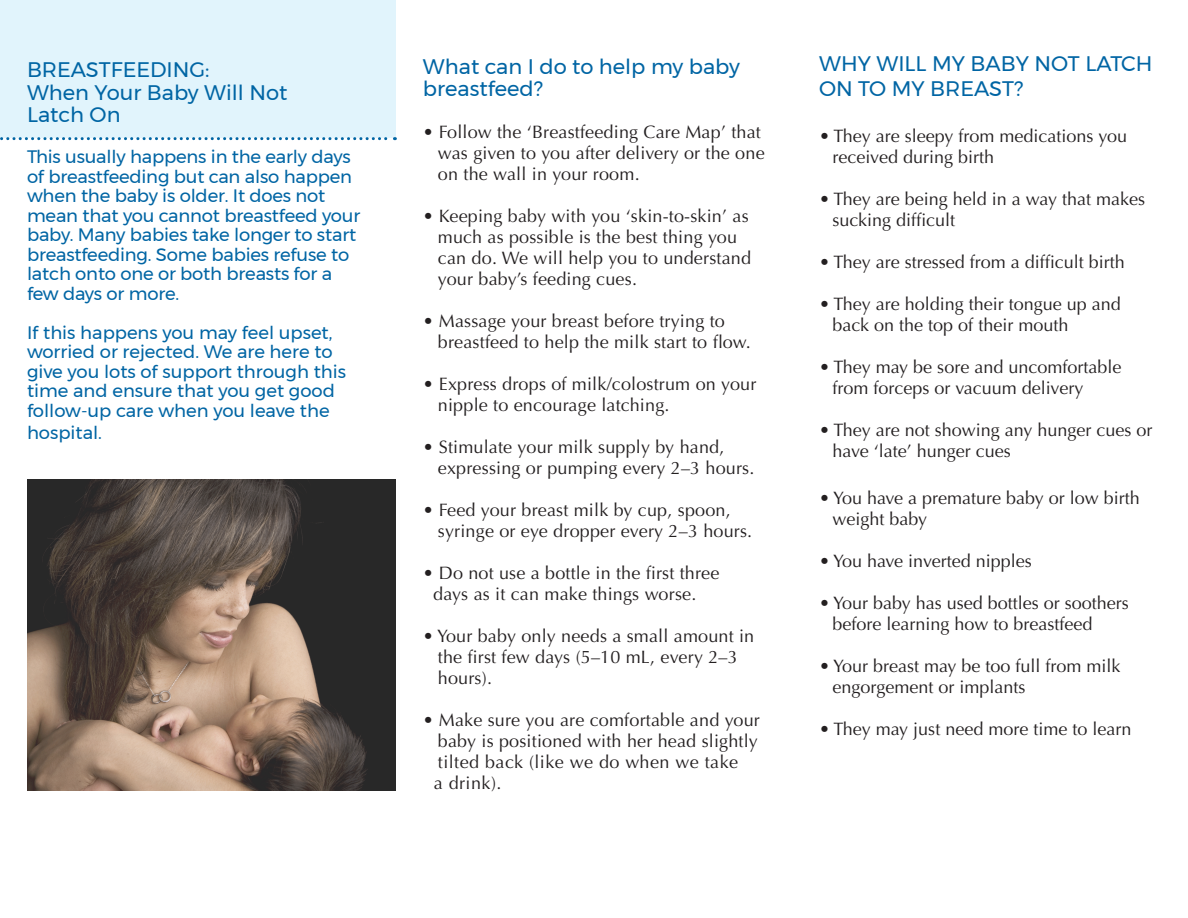
<style>
.page{position:relative;width:1188px;height:918px;background:#fff}
.page>*{position:absolute;margin:0;border:0;box-sizing:border-box;transform-origin:0 0}
.t1{font:21px/22.5px "Montserrat";color:#0065a4}
.t2{font:18px/21px "Optima";color:#231f20}
.t3{font:18px/19.5px "Montserrat";letter-spacing:-.01em;color:#0065a4}
</style>
<div class="page">
<div style="left:0;top:0;width:396px;height:137px;background:#e1f4fc"></div>
<svg style="left:0;top:137px;width:395px;height:3px"></svg>
<img style="left:27px;top:480px;width:369px;height:311px">
<p class="t1" style="left:27px;top:58px;width:184px">BREASTFEEDING:</p>
<p class="t1" style="left:27px;top:81px;width:262px">When Your Baby Will Not</p>
<p class="t1" style="left:27px;top:103px;width:95px">Latch On</p>
<p class="t3" style="left:27px;top:147px;width:335px">This usually happens in the early days of breastfeeding but can also happen when the baby is older. It does not mean that you cannot breastfeed your baby. Many babies take longer to start breastfeeding. Some babies refuse to latch onto one or both breasts for a</p>
<p class="t3" style="left:27px;top:284px;width:154px">few days or more.</p>
<p class="t3" style="left:27px;top:323px;width:321px">If this happens you may feel upset, worried or rejected. We are here to give you lots of support through this time and ensure that you get good follow-up care when you leave the</p>
<p class="t3" style="left:27px;top:422px;width:77px">hospital.</p>
<p class="t1" style="left:423px;top:55px;width:318px">What can I do to help my baby breastfeed?</p>
<p class="t2" style="left:438px;top:122px;width:328px;text-indent:-15px">• Follow the ‘Breastfeeding Care Map’ that was given to you after delivery or the one on the wall in your room.</p>
<p class="t2" style="left:438px;top:206px;width:315px;text-indent:-15px">• Keeping baby with you ‘skin-to-skin’ as much as possible is the best thing you can do. We will help you to understand your baby’s feeding cues.</p>
<p class="t2" style="left:438px;top:311px;width:314px;text-indent:-15px">• Massage your breast before trying to breastfeed to help the milk start to flow.</p>
<p class="t2" style="left:438px;top:374px;width:320px;text-indent:-15px">• Express drops of milk/colostrum on your nipple to encourage latching.</p>
<p class="t2" style="left:438px;top:437px;width:318px;text-indent:-15px">• Stimulate your milk supply by hand, expressing or pumping every 2–3 hours.</p>
<p class="t2" style="left:438px;top:500px;width:316px;text-indent:-15px">• Feed your breast milk by cup, spoon, syringe or eye dropper every 2–3 hours.</p>
<p class="t2" style="left:423px;top:563px;width:298px">• Do not use a bottle in the first three</p>
<p class="t2" style="left:433px;top:584px;width:265px">days as it can make things worse.</p>
<p class="t2" style="left:438px;top:626px;width:318px;text-indent:-15px">• Your baby only needs a small amount in the first few days (5–10 mL, every 2–3 hours).</p>
<p class="t2" style="left:438px;top:710px;width:324px;text-align:justify;text-indent:-15px">• Make sure you are comfortable and your baby is positioned with her head slightly tilted back (like we do when we take</p>
<p class="t2" style="left:434px;top:773px;width:69px">a drink).</p>
<p class="t1" style="left:819px;top:52px;width:335px">WHY WILL MY BABY NOT LATCH</p>
<p class="t1" style="left:819px;top:77px;width:206px">ON TO MY BREAST?</p>
<p class="t2" style="left:833px;top:126px;width:296px;text-indent:-14px">• They are sleepy from medications you received during birth</p>
<p class="t2" style="left:833px;top:189px;width:314px;text-indent:-14px">• They are being held in a way that makes sucking difficult</p>
<p class="t2" style="left:819px;top:252px;width:307px">• They are stressed from a difficult birth</p>
<p class="t2" style="left:833px;top:294px;width:290px;text-indent:-14px">• They are holding their tongue up and back on the top of their mouth</p>
<p class="t2" style="left:833px;top:357px;width:290px;text-indent:-14px">• They may be sore and uncomfortable from forceps or vacuum delivery</p>
<p class="t2" style="left:833px;top:420px;width:321px;text-indent:-14px">• They are not showing any hunger cues or have ‘late’ hunger cues</p>
<p class="t2" style="left:833px;top:488px;width:309px;text-indent:-14px">• You have a premature baby or low birth weight baby</p>
<p class="t2" style="left:819px;top:551px;width:214px">• You have inverted nipples</p>
<p class="t2" style="left:833px;top:593px;width:298px;text-indent:-14px">• Your baby has used bottles or soothers before learning how to breastfeed</p>
<p class="t2" style="left:833px;top:656px;width:289px;text-indent:-14px">• Your breast may be too full from milk engorgement or implants</p>
<p class="t2" style="left:819px;top:719px;width:314px">• They may just need more time to learn</p>
</div>
